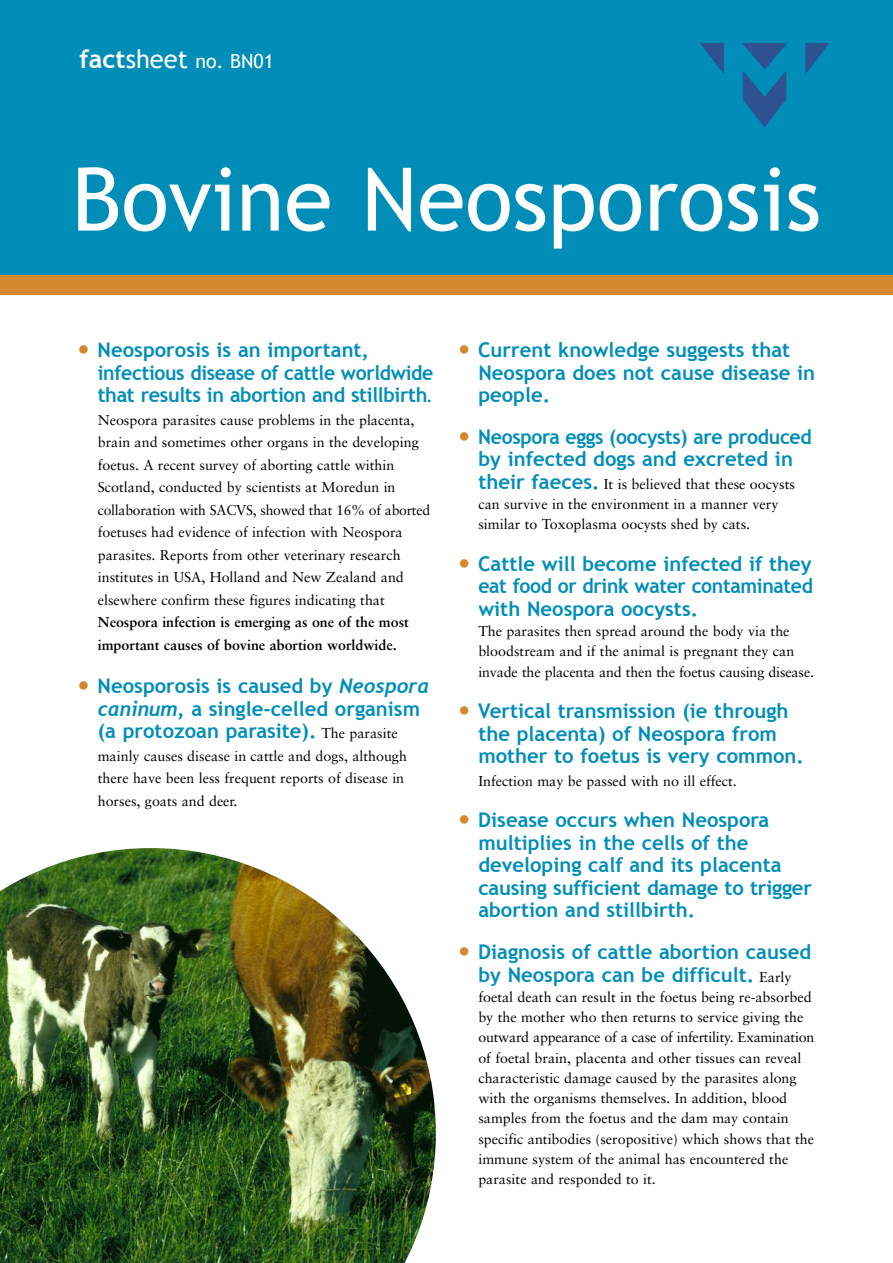
<style>
.page{position:relative;width:893px;height:1263px;background:#fff}
.page>*{position:absolute;margin:0;border:0;box-sizing:border-box;transform-origin:0 0}
.t1{font:87.75px "Trebuchet MS";color:#fff}
.t2{font:700 20.25px/22.5px "Trebuchet MS";color:#008eb8}
.t3{font:700 20.25px/22.5px "Trebuchet MS";color:#008eb8;text-align:center;scale:.96 1}
.t4{font:19.5px "Trebuchet MS";color:#fff}
.t5{font:14.25px/20.2px "Sabon LT";color:#000}
.t6{font:700 14.25px/22.5px "Sabon LT";color:#000}
.s1{font-weight:700;font-size:25.5px}
.s2{font-size:25.5px}
.s3{font-size:27px;color:#d38930}
.s4{font-family:"Times New Roman";font-size:18px}
.s5{font-family:"Trebuchet";font-style:italic}
.s6{font-family:"Sabon LT";font-weight:400;font-size:14.25px;color:#000}
.s7{font-family:"Trebuchet MS";font-weight:700;font-size:20.25px;color:#008eb8}
</style>
<div class="page">
<div style="left:0;top:247px;width:893px;height:48px;background:#d38930"></div>
<div style="left:0;top:0;width:893px;height:275px;background:#008eb8"></div>
<img style="left:0;top:848px;width:436px;height:415px">
<svg style="left:700px;top:43px;width:129px;height:84px"></svg>
<h3 class="t4" style="left:80px;top:54px;width:196px"><span class="s1">fact</span><span class="s2">sheet</span> no. BN01</h3>
<h1 class="t1" style="left:72px;top:166px;width:751px">Bovine Neosporosis</h1>
<h2 class="t2" style="left:98px;top:340px;width:337px;text-indent:-21px"><span class="s3">•</span> Neosporosis is an important, infectious disease of cattle worldwide that results in abortion and stillbirth<span class="s4">.</span></h2>
<p class="t5" style="left:98px;top:409px;width:334px;line-height:22.5px">Neospora parasites cause problems in the placenta, brain and sometimes other organs in the developing foetus. A recent survey of aborting cattle within Scotland, conducted by scientists at Moredun in collaboration with SACVS, showed that 16% of aborted foetuses had evidence of infection with Neospora parasites. Reports from other veterinary research institutes in USA, Holland and New Zealand and elsewhere confirm these figures indicating that</p>
<p class="t6" style="left:98px;top:612px;width:313px">Neospora infection is emerging as one of the most important causes of bovine abortion worldwide.</p>
<h2 class="t2" style="left:77px;top:676px;width:354px;text-align:center"><span class="s3">•</span> Neosporosis is caused by <span class="s5">Neospora caninum</span>, a single-celled organism<br>(a protozoan parasite). <span class="s6">The parasite</span></h2>
<p class="t5" style="left:98px;top:745px;width:311px;line-height:22.5px">mainly causes disease in cattle and dogs, although there have been less frequent reports of disease in horses, goats and deer.</p>
<h2 class="t2" style="left:478px;top:340px;width:338px;text-indent:-21px"><span class="s3">•</span> Current knowledge suggests that<br>Neospora does not cause disease in people.</h2>
<h2 class="t3" style="left:457px;top:427px;width:371px"><span class="s3">•</span> Neospora eggs (oocysts) are produced by infected dogs and excreted in</h2>
<p class="t5" style="left:478px;top:475px;width:318px"><span class="s7">their faeces.</span> It is believed that these oocysts can survive in the environment in a manner very similar to Toxoplasma oocysts shed by cats.</p>
<h2 class="t2" style="left:478px;top:554px;width:336px;text-align:justify;text-indent:-21px"><span class="s3">•</span> Cattle will become infected if they eat food or drink water contaminated with Neospora oocysts.</h2>
<p class="t5" style="left:478px;top:622px;width:337px">The parasites then spread around the body via the bloodstream and if the animal is pregnant they can invade the placenta and then the foetus causing disease.</p>
<h2 class="t2" style="left:478px;top:702px;width:327px;text-indent:-21px"><span class="s3">•</span> Vertical transmission (ie through the placenta) of Neospora from mother to foetus is very common.</h2>
<p class="t5" style="left:478px;top:772px;width:260px">Infection may be passed with no ill effect.</p>
<h2 class="t2" style="left:478px;top:811px;width:335px;text-indent:-21px"><span class="s3">•</span> Disease occurs when Neospora multiplies in the cells of the developing calf and its placenta causing sufficient damage to trigger abortion and stillbirth.</h2>
<h2 class="t2" style="left:457px;top:942px;width:356px;text-align:center"><span class="s3">•</span> Diagnosis of cattle abortion caused by Neospora can be difficult. <span class="s6">Early</span></h2>
<p class="t5" style="left:478px;top:988px;width:337px">foetal death can result in the foetus being re-absorbed by the mother who then returns to service giving the outward appearance of a case of infertility. Examination of foetal brain, placenta and other tissues can reveal characteristic damage caused by the parasites along with the organisms themselves. In addition, blood samples from the foetus and the dam may contain specific antibodies (seropositive) which shows that the immune system of the animal has encountered the parasite and responded to it.</p>
</div>
